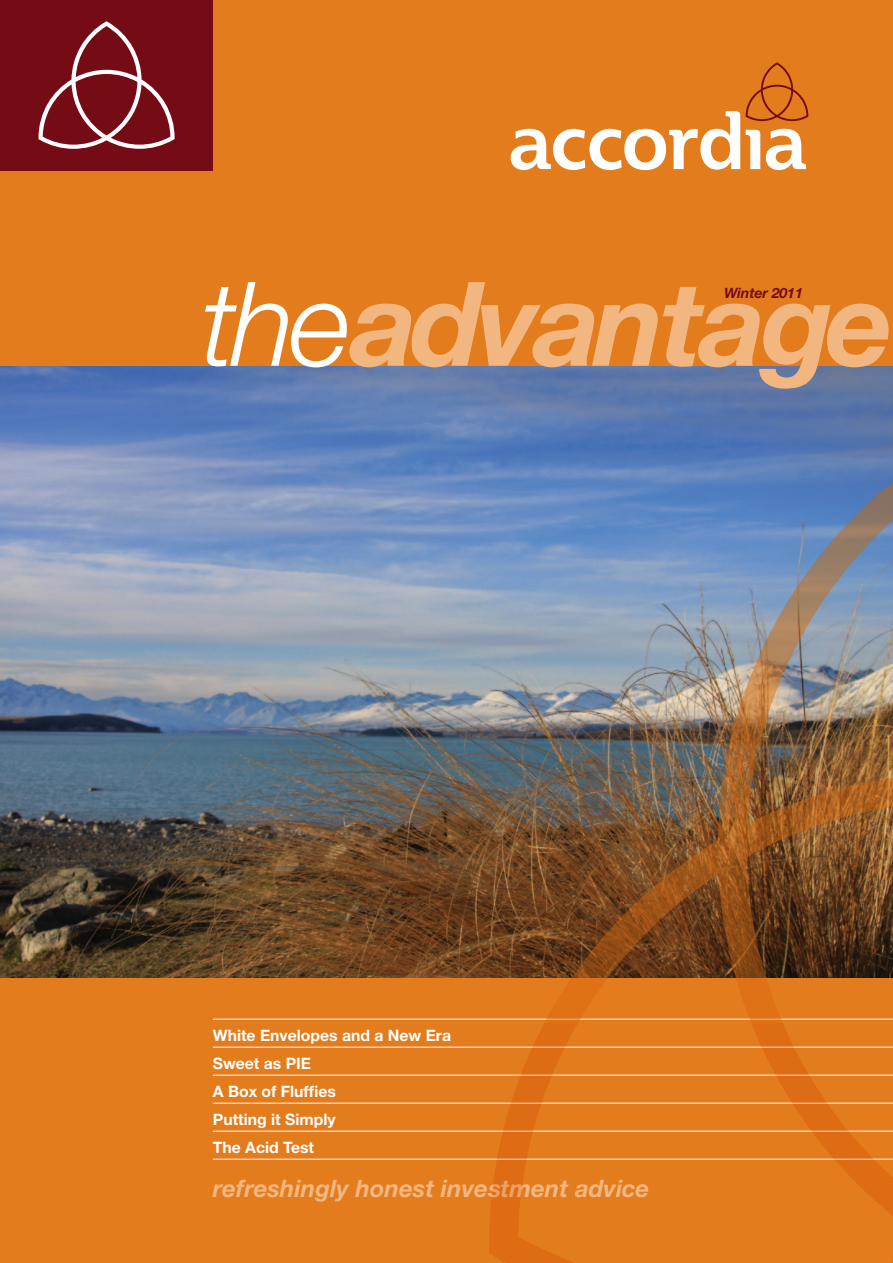
<style>
.page{position:relative;width:893px;height:1263px;background:#fff}
.page>*{position:absolute;margin:0;border:0;box-sizing:border-box;transform-origin:0 0}
.t1{font:italic 700 117px "Helvetica Neue";letter-spacing:-.04em;color:#f2b781}
.t2{font:italic 700 24px "Helvetica Neue";color:#f2b781}
.t3{font:700 15.75px/28px "Helvetica Neue";color:#fff}
.t4{font:italic 700 14.25px "Helvetica Neue";letter-spacing:-.01em;color:#750c15}
.s1{font-weight:300;color:#fff}
</style>
<div class="page">
<img style="left:0;top:366px;width:893px;height:612px">
<div style="left:0;top:0;width:893px;height:366px;background:#e37c1c"></div>
<svg style="left:511px;top:111px;width:229px;height:59px"></svg>
<svg style="left:746px;top:130px;width:14px;height:39px"></svg>
<svg style="left:766px;top:129px;width:40px;height:41px"></svg>
<svg style="left:746px;top:62px;width:62px;height:59px"></svg>
<div style="left:0;top:0;width:213px;height:170px;background:#750c15"></div>
<svg style="left:38px;top:21px;width:137px;height:128px"></svg>
<div style="left:0;top:978px;width:893px;height:285px;background:#e37c1c"></div>
<hr style="left:213px;top:1019px;width:680px;height:1px;background:#fff">
<hr style="left:213px;top:1047px;width:680px;height:1px;background:#fff">
<hr style="left:213px;top:1075px;width:680px;height:1px;background:#fff">
<hr style="left:213px;top:1103px;width:680px;height:1px;background:#fff">
<hr style="left:213px;top:1131px;width:680px;height:1px;background:#fff">
<hr style="left:213px;top:1159px;width:680px;height:1px;background:#fff">
<svg style="left:489px;top:436px;width:404px;height:827px"></svg>
<img style="left:533px;top:451px;width:360px;height:571px">
<h1 class="t1" style="left:201px;top:252px;width:693px"><span class="s1">the</span>advantage</h1>
<p class="t4" style="left:724px;top:284px;width:80px">Winter 2011</p>
<p class="t3" style="left:213px;top:1021px;width:240px">White Envelopes and a New Era<br>Sweet as PIE<br>A Box of Fluffies<br>Putting it Simply<br>The Acid Test</p>
<h2 class="t2" style="left:213px;top:1173px;width:438px">refreshingly honest investment advice</h2>
</div>
